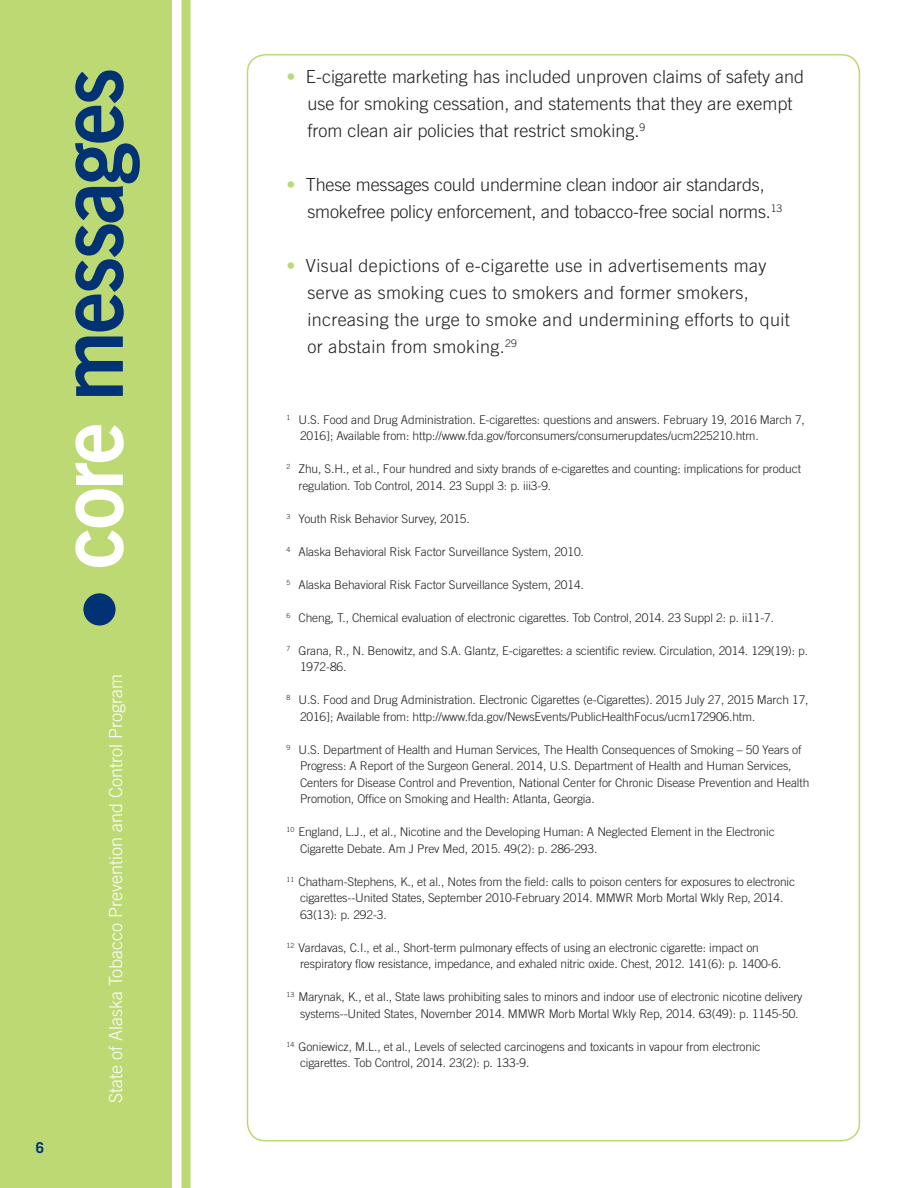
<style>
.page{position:relative;width:918px;height:1188px;background:#fff}
.page>*{position:absolute;margin:0;border:0;box-sizing:border-box;transform-origin:0 0}
.t1{font:89.7px "Trade Gothic LT Std Bd 2";letter-spacing:-.03em;color:#013374;scale:.94 1}
.t2{font:300 18px/27px "Trade Gothic LT Std";color:#231f20}
.t3{font:300 18px/27px "Trade Gothic LT Std";letter-spacing:.02em;color:#231f20}
.t4{font:300 18px "Trade Gothic LT Std";color:#fff}
.t5{font:700 15px "Trade Gothic LT Std";color:#013374}
.t6{font:300 12px/16.5px "Trade Gothic LT Std";letter-spacing:-.01em;color:#231f20}
.s1{color:#fff}
.s2{color:#bdd974}
</style>
<div class="page">
<div style="left:0;top:0;width:172px;height:1188px;background:#bdd974"></div>
<div style="left:182px;top:0;width:8px;height:1188px;background:#bdd974"></div>
<div style="left:83px;top:593px;width:33px;height:33px;background:#013374;border-radius:50%"></div>
<h1 class="t1" style="left:35px;top:569px;width:535px;rotate:-90deg"><span class="s1">core</span> messages</h1>
<p class="t5" style="left:36px;top:1138px;width:10px">6</p>
<h2 class="t4" style="left:105px;top:1103px;width:431px;rotate:-90deg">State of Alaska Tobacco Prevention and Control Program</h2>
<p class="t2" style="left:308px;top:63px;width:498px;text-indent:-21px"><span class="s2">•</span> E-cigarette marketing has included unproven claims of safety and use for smoking cessation, and statements that they are exempt from clean air policies that restrict smoking.<sup>9</sup></p>
<p class="t2" style="left:307px;top:171px;width:476px;text-indent:-21px"><span class="s2">•</span> These messages could undermine clean indoor air standards, smokefree policy enforcement, and tobacco-free social norms.<sup>13</sup></p>
<p class="t3" style="left:307px;top:252px;width:484px;text-indent:-21px"><span class="s2">•</span> Visual depictions of e-cigarette use in advertisements may serve as smoking cues to smokers and former smokers, increasing the urge to smoke and undermining efforts to quit or abstain from smoking.<sup>29</sup></p>
<p class="t6" style="left:300px;top:411px;width:506px;text-indent:-14px"><sup>1</sup> U.S. Food and Drug Administration. E-cigarettes: questions and answers. February 19, 2016 March 7,<br>2016]; Available from: http://www.fda.gov/forconsumers/consumerupdates/ucm225210.htm.</p>
<p class="t6" style="left:298px;top:461px;width:504px;text-indent:-12px"><sup>2</sup> Zhu, S.H., et al., Four hundred and sixty brands of e-cigarettes and counting: implications for product regulation. Tob Control, 2014. 23 Suppl 3: p. iii3-9.</p>
<p class="t6" style="left:286px;top:510px;width:185px"><sup>3</sup> Youth Risk Behavior Survey, 2015.</p>
<p class="t6" style="left:286px;top:543px;width:299px"><sup>4</sup> Alaska Behavioral Risk Factor Surveillance System, 2010.</p>
<p class="t6" style="left:286px;top:576px;width:299px"><sup>5</sup> Alaska Behavioral Risk Factor Surveillance System, 2014.</p>
<p class="t6" style="left:286px;top:609px;width:489px"><sup>6</sup> Cheng, T., Chemical evaluation of electronic cigarettes. Tob Control, 2014. 23 Suppl 2: p. ii11-7.</p>
<p class="t6" style="left:300px;top:642px;width:510px;text-indent:-14px"><sup>7</sup> Grana, R., N. Benowitz, and S.A. Glantz, E-cigarettes: a scientific review. Circulation, 2014. 129(19): p.<br>1972-86.</p>
<p class="t6" style="left:300px;top:692px;width:510px;text-indent:-14px"><sup>8</sup> U.S. Food and Drug Administration. Electronic Cigarettes (e-Cigarettes). 2015 July 27, 2015 March 17,<br>2016]; Available from: http://www.fda.gov/NewsEvents/PublicHealthFocus/ucm172906.htm.</p>
<p class="t6" style="left:300px;top:741px;width:511px;text-indent:-14px"><sup>9</sup> U.S. Department of Health and Human Services, The Health Consequences of Smoking – 50 Years of Progress: A Report of the Surgeon General. 2014, U.S. Department of Health and Human Services, Centers for Disease Control and Prevention, National Center for Chronic Disease Prevention and Health Promotion, Office on Smoking and Health: Atlanta, Georgia.</p>
<p class="t6" style="left:300px;top:824px;width:476px;text-indent:-14px"><sup>10</sup> England, L.J., et al., Nicotine and the Developing Human: A Neglected Element in the Electronic<br>Cigarette Debate. Am J Prev Med, 2015. 49(2): p. 286-293.</p>
<p class="t6" style="left:300px;top:873px;width:497px;text-indent:-14px"><sup>11</sup> Chatham-Stephens, K., et al., Notes from the field: calls to poison centers for exposures to electronic cigarettes--United States, September 2010-February 2014. MMWR Morb Mortal Wkly Rep, 2014.<br>63(13): p. 292-3.</p>
<p class="t6" style="left:300px;top:939px;width:483px;text-indent:-14px"><sup>12</sup> Vardavas, C.I., et al., Short-term pulmonary effects of using an electronic cigarette: impact on respiratory flow resistance, impedance, and exhaled nitric oxide. Chest, 2012. 141(6): p. 1400-6.</p>
<p class="t6" style="left:300px;top:989px;width:504px;text-indent:-14px"><sup>13</sup> Marynak, K., et al., State laws prohibiting sales to minors and indoor use of electronic nicotine delivery systems--United States, November 2014. MMWR Morb Mortal Wkly Rep, 2014. 63(49): p. 1145-50.</p>
<p class="t6" style="left:300px;top:1038px;width:462px;text-indent:-14px"><sup>14</sup> Goniewicz, M.L., et al., Levels of selected carcinogens and toxicants in vapour from electronic cigarettes. Tob Control, 2014. 23(2): p. 133-9.</p>
</div>
